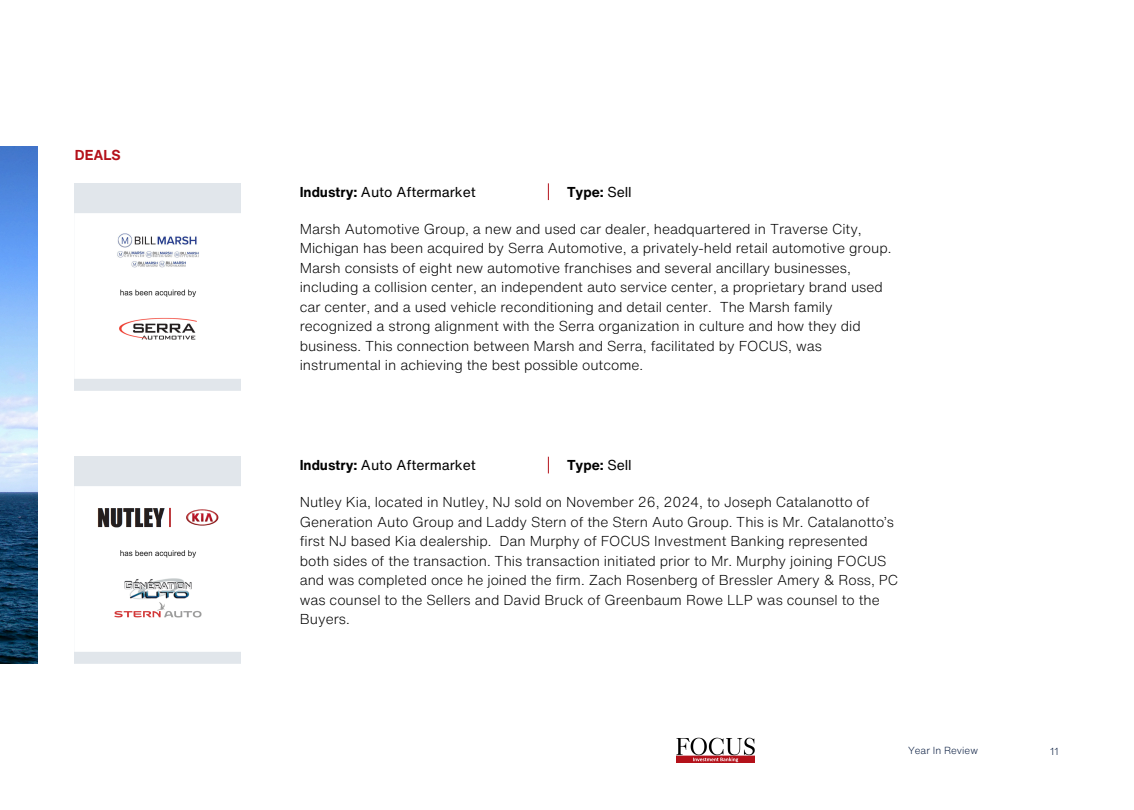
<style>
.page{position:relative;width:1134px;height:810px;background:#fff}
.page>*{position:absolute;margin:0;border:0;box-sizing:border-box;transform-origin:0 0}
.t1{font:300 14px/19.5px "Helvetica Now Text";color:#000}
.t2{font:14px "Helvetica Now Text";color:#000}
.t3{font:700 14px "Helvetica Now Text";color:#000}
.t4{font:700 14px "Helvetica Now Text";color:#b4111a}
.t5{font:300 10px "Helvetica Now Text";color:#071b3f}
.s1{font-weight:700}
.s2{font-weight:400}
</style>
<div class="page">
<img style="left:0;top:146px;width:38px;height:518px">
<img style="left:75px;top:183px;width:166px;height:207px">
<img style="left:75px;top:457px;width:166px;height:207px">
<img style="left:676px;top:738px;width:78px;height:25px">
<svg style="left:548px;top:183px;width:1px;height:17px"></svg>
<svg style="left:548px;top:457px;width:1px;height:16px"></svg>
<p class="t4" style="left:75px;top:144px;width:47px">DEALS</p>
<h2 class="t2" style="left:300px;top:181px;width:178px"><span class="s1">Industry:</span> Auto Aftermarket</h2>
<p class="t3" style="left:567px;top:181px;width:66px">Type: <span class="s2">Sell</span></p>
<h2 class="t1" style="left:300px;top:219px;width:593px">Marsh Automotive Group, a new and used car dealer, headquartered in Traverse City, Michigan has been acquired by Serra Automotive, a privately-held retail automotive group.<br>Marsh consists of eight new automotive franchises and several ancillary businesses, including a collision center, an independent auto service center, a proprietary brand used car center, and a used vehicle reconditioning and detail center. The Marsh family recognized a strong alignment with the Serra organization in culture and how they did business. This connection between Marsh and Serra, facilitated by FOCUS, was instrumental in achieving the best possible outcome.</h2>
<h2 class="t2" style="left:300px;top:455px;width:178px"><span class="s1">Industry:</span> Auto Aftermarket</h2>
<p class="t3" style="left:567px;top:455px;width:66px">Type: <span class="s2">Sell</span></p>
<h2 class="t1" style="left:300px;top:492px;width:600px">Nutley Kia, located in Nutley, NJ sold on November 26, 2024, to Joseph Catalanotto of Generation Auto Group and Laddy Stern of the Stern Auto Group. This is Mr. Catalanotto’s first NJ based Kia dealership. Dan Murphy of FOCUS Investment Banking represented both sides of the transaction. This transaction initiated prior to Mr. Murphy joining FOCUS and was completed once he joined the firm. Zach Rosenberg of Bressler Amery &amp; Ross, PC was counsel to the Sellers and David Bruck of Greenbaum Rowe LLP was counsel to the Buyers.</h2>
<p class="t5" style="left:908px;top:743px;width:71px">Year In Review</p>
<h2 class="t5" style="left:1050px;top:744px;width:10px">11</h2>
</div>
